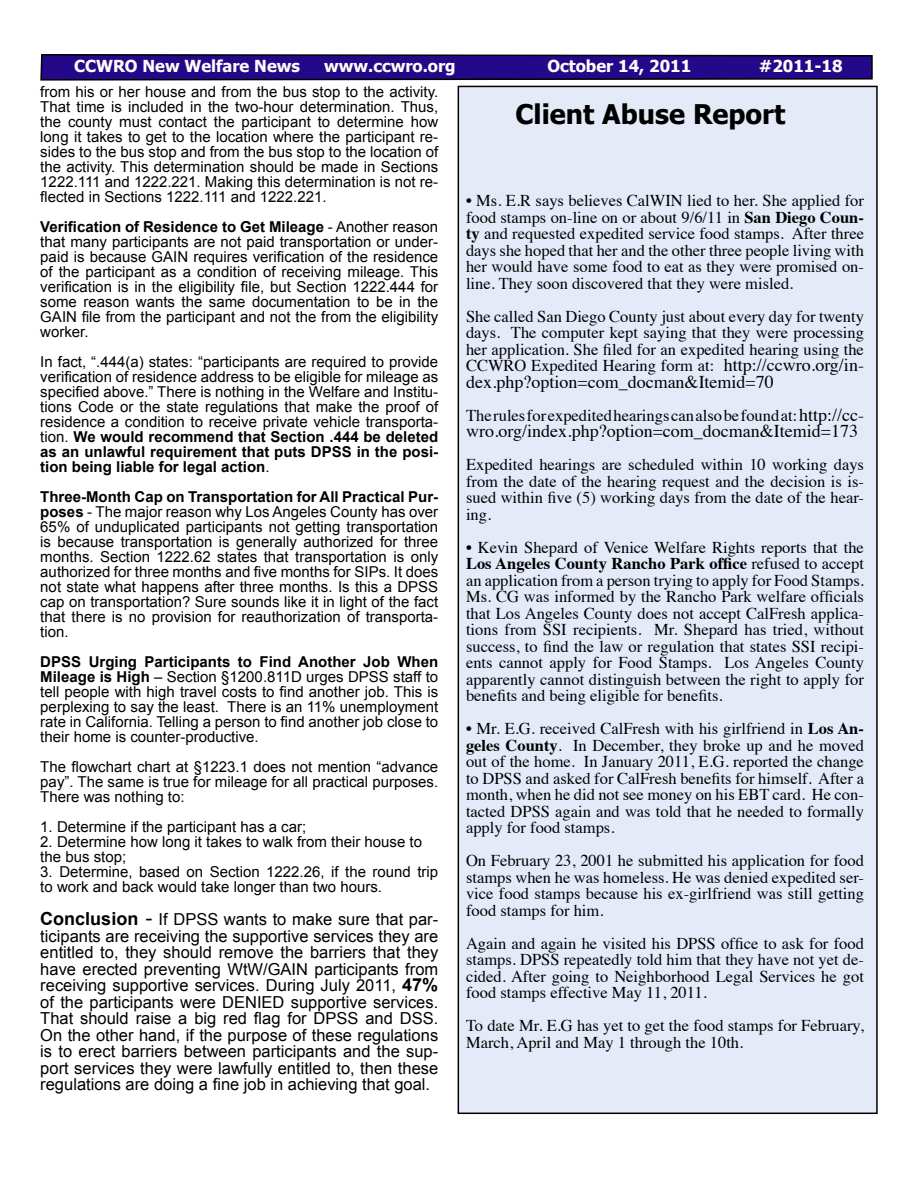
<style>
.page{position:relative;width:918px;height:1188px;background:#fff}
.page>*{position:absolute;margin:0;border:0;box-sizing:border-box;transform-origin:0 0}
.t1{font:700 27px "Tahoma";color:#000}
.t2{font:18px "Times";color:#000}
.t3{font:16.5px/16.5px "Times";color:#000;text-align:justify}
.t4{font:16.5px/16.5px "Arial";color:#000;text-align:justify}
.t5{font:700 16.5px "Tahoma";color:#fffcf8}
.t6{font:15px/15px "Arial";color:#000;text-align:justify}
.s1{font-weight:700}
.s2{font-weight:700;font-size:18px}
.s3{font-size:21px}
.s4{font-size:18px}
</style>
<div class="page">
<svg style="left:40px;top:54px;width:833px;height:27px;background:#2b1480"></svg>
<div style="left:458px;top:86px;width:419px;height:1027px;background:#e5eaf9"></div>
<div style="left:458px;top:86px;width:420px;height:1028px;border:2px solid #000"></div>
<p class="t5" style="left:74px;top:55px;width:227px">CCWRO New Welfare News</p>
<p class="t5" style="left:324px;top:55px;width:133px">www.ccwro.org</p>
<p class="t5" style="left:548px;top:55px;width:145px">October 14, 2011</p>
<p class="t5" style="left:759px;top:55px;width:85px">#2011-18</p>
<p class="t6" style="left:40px;top:85px;width:399px">from his or her house and from the bus stop to the activity.<br>That time is included in the two-hour determination. Thus, the county must contact the participant to determine how long it takes to get to the location where the participant re&shy;sides to the bus stop and from the bus stop to the location of the activity. This determination should be made in Sections 1222.111 and 1222.221. Making this determination is not re&shy;flected in Sections 1222.111 and 1222.221.</p>
<p class="t6" style="left:40px;top:220px;width:399px"><span class="s1">Verification of Residence to Get Mileage</span> - Another reason that many participants are not paid transportation or under&shy;paid is because GAIN requires verification of the residence of the participant as a condition of receiving mileage. This verification is in the eligibility file, but Section 1222.444 for some reason wants the same documentation to be in the GAIN file from the participant and not the from the eligibility worker.</p>
<p class="t6" style="left:40px;top:355px;width:399px">In fact, “.444(a) states: “participants are required to provide verification of residence address to be eligible for mileage as specified above.” There is nothing in the Welfare and Institu&shy;tions Code or the state regulations that make the proof of residence a condition to receive private vehicle transporta&shy;tion. <span class="s1">We would recommend that Section .444 be deleted as an unlawful requirement that puts DPSS in the posi&shy;tion being liable for legal action</span>.</p>
<p class="t6" style="left:40px;top:490px;width:399px"><span class="s1">Three-Month Cap on Transportation for All Practical Pur&shy;poses</span> - The major reason why Los Angeles County has over 65% of unduplicated participants not getting transportation is because transportation is generally authorized for three months. Section 1222.62 states that transportation is only authorized for three months and five months for SIPs. It does not state what happens after three months. Is this a DPSS cap on transportation? Sure sounds like it in light of the fact that there is no provision for reauthorization of transporta&shy;tion.</p>
<p class="t6" style="left:40px;top:655px;width:399px"><span class="s1">DPSS Urging Participants to Find Another Job When Mileage is High</span> – Section §1200.811D urges DPSS staff to tell people with high travel costs to find another job. This is perplexing to say the least. There is an 11% unemployment rate in California. Telling a person to find another job close to their home is counter-productive.</p>
<p class="t6" style="left:40px;top:760px;width:399px">The flowchart chart at §1223.1 does not mention “advance pay”. The same is true for mileage for all practical purposes.<br>There was nothing to:</p>
<p class="t6" style="left:40px;top:820px;width:267px">1. Determine if the participant has a car;</p>
<p class="t6" style="left:40px;top:835px;width:383px">2. Determine how long it takes to walk from their house to the bus stop;</p>
<p class="t6" style="left:40px;top:865px;width:399px">3. Determine, based on Section 1222.26, if the round trip to work and back would take longer than two hours.</p>
<p class="t4" style="left:40px;top:911px;width:399px"><span class="s2">Conclusion</span> <span class="s3">-</span> If DPSS wants to make sure that par&shy;ticipants are receiving the supportive services they are entitled to, they should remove the barriers that they have erected preventing WtW/GAIN participants from receiving supportive services. During July 2011, <span class="s2">47% </span>of the participants were DENIED supportive services.<br>That should raise a big red flag for DPSS and DSS.<br>On the other hand, if the purpose of these regulations is to erect barriers between participants and the sup&shy;port services they were lawfully entitled to, then these regulations are doing a fine job in achieving that goal.</p>
<h1 class="t1" style="left:516px;top:97px;width:271px">Client Abuse Report</h1>
<p class="t3" style="left:466px;top:191px;width:399px">• Ms. E.R says believes CalWIN lied to her. She applied for food stamps on-line on or about 9/6/11 in <span class="s1">San Diego Coun&shy;ty</span> and requested expedited service food stamps. After three days she hoped that her and the other three people living with her would have some food to eat as they were promised on&shy;line. They soon discovered that they were misled.</p>
<p class="t3" style="left:466px;top:306px;width:399px">She called San Diego County just about every day for twenty days. The computer kept saying that they were processing her application. She filed for an expedited hearing using the CCWRO Expedited Hearing form at: <span class="s4">http://ccwro.org/in-</span></p>
<p class="t2" style="left:466px;top:365px;width:309px">dex.php?option=com_docman&amp;Itemid=70</p>
<p class="t3" style="left:466px;top:405px;width:399px">The rules for expedited hearings can also be found at: <span class="s4">http://cc-</span></p>
<p class="t2" style="left:466px;top:414px;width:393px">wro.org/index.php?option=com_docman&amp;Itemid=173</p>
<p class="t3" style="left:466px;top:455px;width:399px">Expedited hearings are scheduled within 10 working days from the date of the hearing request and the decision is is&shy;sued within five (5) working days from the date of the hear&shy;ing.</p>
<p class="t3" style="left:466px;top:537px;width:399px">• Kevin Shepard of Venice Welfare Rights reports that the <span class="s1">Los Angeles County Rancho Park office</span> refused to accept an application from a person trying to apply for Food Stamps.<br>Ms. CG was informed by the Rancho Park welfare officials that Los Angeles County does not accept CalFresh applica&shy;tions from SSI recipients. Mr. Shepard has tried, without success, to find the law or regulation that states SSI recipi&shy;ents cannot apply for Food Stamps. Los Angeles County apparently cannot distinguish between the right to apply for benefits and being eligible for benefits.</p>
<p class="t3" style="left:466px;top:719px;width:400px">• Mr. E.G. received CalFresh with his girlfriend in <span class="s1">Los An&shy;geles County</span>. In December, they broke up and he moved out of the home. In January 2011, E.G. reported the change to DPSS and asked for CalFresh benefits for himself. After a month, when he did not see money on his EBT card. He con&shy;tacted DPSS again and was told that he needed to formally apply for food stamps.</p>
<p class="t3" style="left:466px;top:851px;width:399px">On February 23, 2001 he submitted his application for food stamps when he was homeless. He was denied expedited ser&shy;vice food stamps because his ex-girlfriend was still getting food stamps for him.</p>
<p class="t3" style="left:466px;top:933px;width:399px">Again and again he visited his DPSS office to ask for food stamps. DPSS repeatedly told him that they have not yet de&shy;cided. After going to Neighborhood Legal Services he got food stamps effective May 11, 2011.</p>
<p class="t3" style="left:466px;top:1016px;width:399px">To date Mr. E.G has yet to get the food stamps for February,<br>March, April and May 1 through the 10th.</p>
</div>
